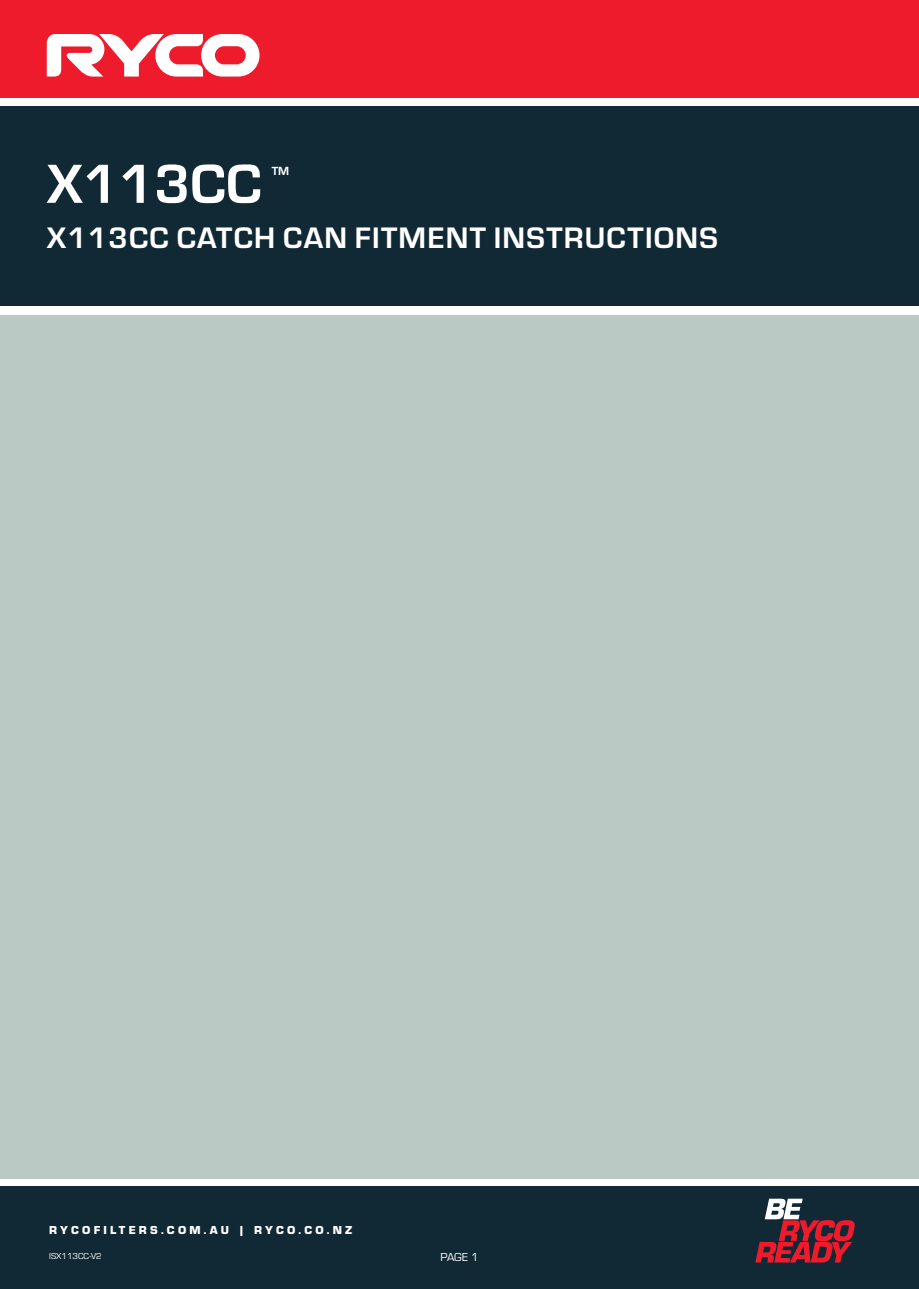
<style>
.page{position:relative;width:919px;height:1289px;background:#fff}
.page>*{position:absolute;margin:0;border:0;box-sizing:border-box;transform-origin:0 0}
.Product_Name_Header{font:700 57px "Eurostile";color:#fff}
.Front_Cover_Sub_heading{font:700 30.75px "Eurostile";letter-spacing:.04em;color:#fff}
.Product_Name_Header-2{font:700 12.3px "Eurostile";color:#fff}
.t1{font:900 12px "Eurostile";letter-spacing:.27em;color:#fff}
.t2{font:12px "Eurostile";color:#fff}
.t3{font:9px "Eurostile";color:#fff}
</style>
<div class="page">
<div style="left:0;top:0;width:918px;height:98px;background:#ee1b2d"></div>
<svg style="left:47px;top:34px;width:212px;height:43px"></svg>
<div style="left:0;top:1186px;width:918px;height:102px;background:#112934"></div>
<svg style="left:755px;top:1198px;width:99px;height:64px"></svg>
<div style="left:0;top:106px;width:918px;height:200px;background:#112934"></div>
<div style="left:0;top:315px;width:918px;height:863px;background:#bac9c4"></div>
<p class="Product_Name_Header" style="left:47px;top:143px;width:216px">X113CC</p>
<p class="Product_Name_Header-2" style="left:272px;top:162px;width:19px">TM</p>
<p class="Front_Cover_Sub_heading" style="left:47px;top:215px;width:672px">X113CC CATCH CAN FITMENT INSTRUCTIONS</p>
<p class="t1" style="left:49px;top:1221px;width:304px">RYCOFILTERS.COM.AU | RYCO.CO.NZ</p>
<p class="t3" style="left:49px;top:1249px;width:54px">ISX113CC-V2</p>
<p class="t2" style="left:440px;top:1248px;width:40px">PAGE 1</p>
</div>
